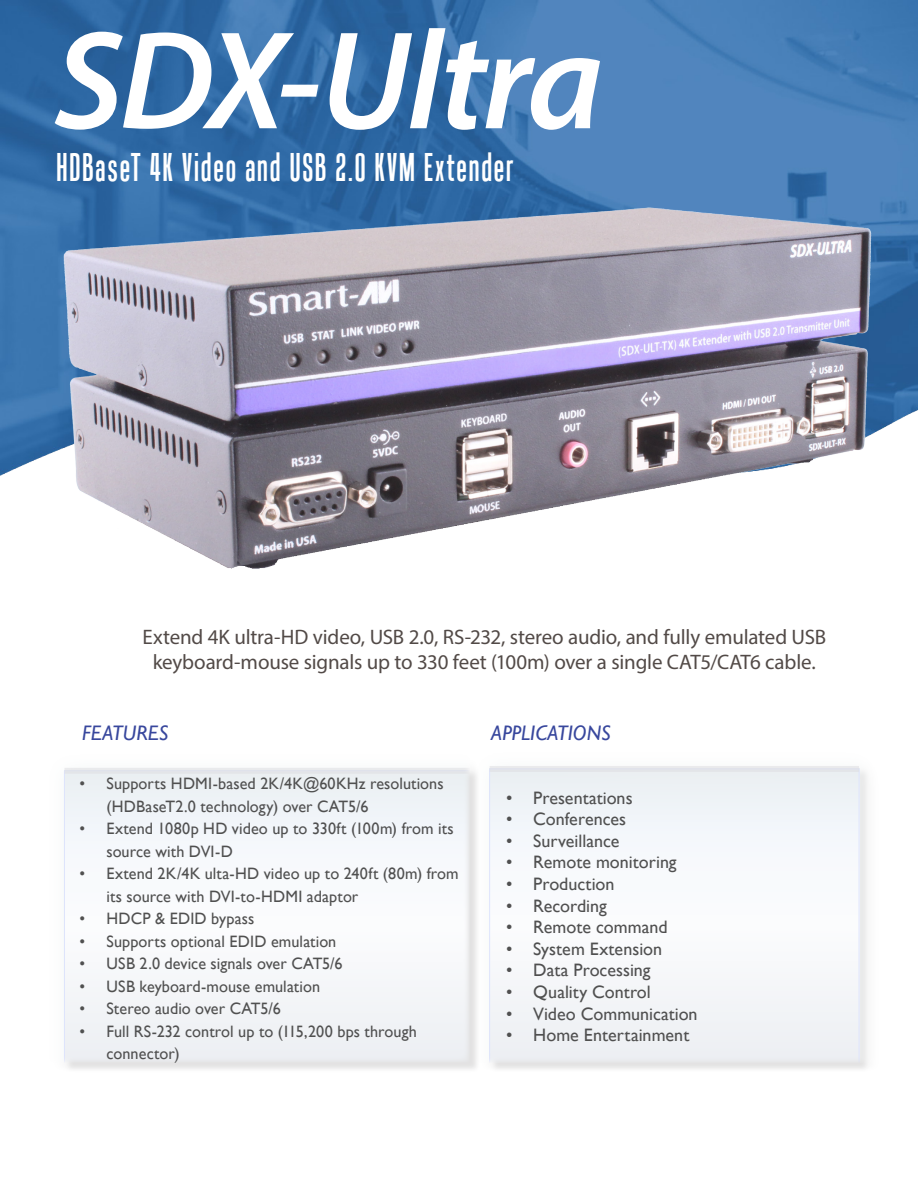
<style>
.page{position:relative;width:918px;height:1188px;background:#fff}
.page>*{position:absolute;margin:0;border:0;box-sizing:border-box;transform-origin:0 0}
.t1{font:italic 600 141px "Myriad Pro";letter-spacing:-.025em;color:#fff}
.t2{font:39px "Tandelle";letter-spacing:.045em;color:#fff}
.t3{font:21px/25.2px "Myriad Pro";letter-spacing:-.01em;color:#524a47;text-align:center}
.t4{font:italic 21px "Gill Sans";color:#38479d}
.t5{font:18px "Gill Sans";color:#505050}
.t6{font:16.5px/22.5px "Gill Sans";letter-spacing:.005em;color:#505050}
</style>
<div class="page">
<svg style="left:492px;top:1063px;width:376px;height:6px;fill:#e9e9e9"></svg>
<div style="left:490px;top:766px;width:369px;height:297px;background:#f4f6fa"></div>
<svg style="left:67px;top:765px;width:412px;height:304px;fill:#e8e8e8"></svg>
<img style="left:67px;top:764px;width:403px;height:4px">
<svg style="left:64px;top:768px;width:406px;height:295px;fill:#f4f6fa"></svg>
<img style="left:0;top:0;width:918px;height:569px">
<h1 class="t1" style="left:54px;top:-9px;width:551px">SDX-Ultra</h1>
<h2 class="t2" style="left:57px;top:145px;width:458px">HDBaseT 4K Video and USB 2.0 KVM Extender</h2>
<p class="t3" style="left:142px;top:624px;width:685px">Extend 4K ultra-HD video, USB 2.0, RS-232, stereo audio, and fully emulated USB keyboard-mouse signals up to 330 feet (100m) over a single CAT5/CAT6 cable.</p>
<p class="t4" style="left:82px;top:721px;width:88px">FEATURES</p>
<p class="t6" style="left:107px;top:773px;width:339px;text-indent:-27px">• Supports HDMI-based 2K/4K@60KHz resolutions (HDBaseT2.0 technology) over CAT5/6</p>
<p class="t6" style="left:107px;top:818px;width:349px;text-indent:-27px">• Extend 1080p HD video up to 330ft (100m) from its source with DVI-D</p>
<p class="t6" style="left:107px;top:863px;width:354px;text-indent:-27px">• Extend 2K/4K ulta-HD video up to 240ft (80m) from its source with DVI-to-HDMI adaptor</p>
<p class="t6" style="left:80px;top:908px;width:176px">• HDCP &amp; EDID bypass</p>
<p class="t6" style="left:80px;top:930px;width:258px">• Supports optional EDID emulation</p>
<p class="t6" style="left:80px;top:953px;width:265px">• USB 2.0 device signals over CAT5/6</p>
<p class="t6" style="left:80px;top:975px;width:242px">• USB keyboard-mouse emulation</p>
<p class="t6" style="left:80px;top:998px;width:203px">• Stereo audio over CAT5/6</p>
<p class="t6" style="left:107px;top:1020px;width:312px;text-indent:-27px">• Full RS-232 control up to (115,200 bps through connector)</p>
<p class="t4" style="left:491px;top:721px;width:121px">APPLICATIONS</p>
<p class="t5" style="left:506px;top:787px;width:128px">• Presentations</p>
<p class="t5" style="left:506px;top:809px;width:121px">• Conferences</p>
<p class="t5" style="left:506px;top:830px;width:115px">• Surveillance</p>
<p class="t5" style="left:506px;top:852px;width:172px">• Remote monitoring</p>
<p class="t5" style="left:506px;top:874px;width:110px">• Production</p>
<p class="t5" style="left:506px;top:895px;width:102px">• Recording</p>
<p class="t5" style="left:506px;top:917px;width:163px">• Remote command</p>
<p class="t5" style="left:506px;top:938px;width:157px">• System Extension</p>
<p class="t5" style="left:506px;top:960px;width:146px">• Data Processing</p>
<p class="t5" style="left:506px;top:982px;width:146px">• Quality Control</p>
<p class="t5" style="left:506px;top:1003px;width:193px">• Video Communication</p>
<p class="t5" style="left:506px;top:1025px;width:185px">• Home Entertainment</p>
</div>
